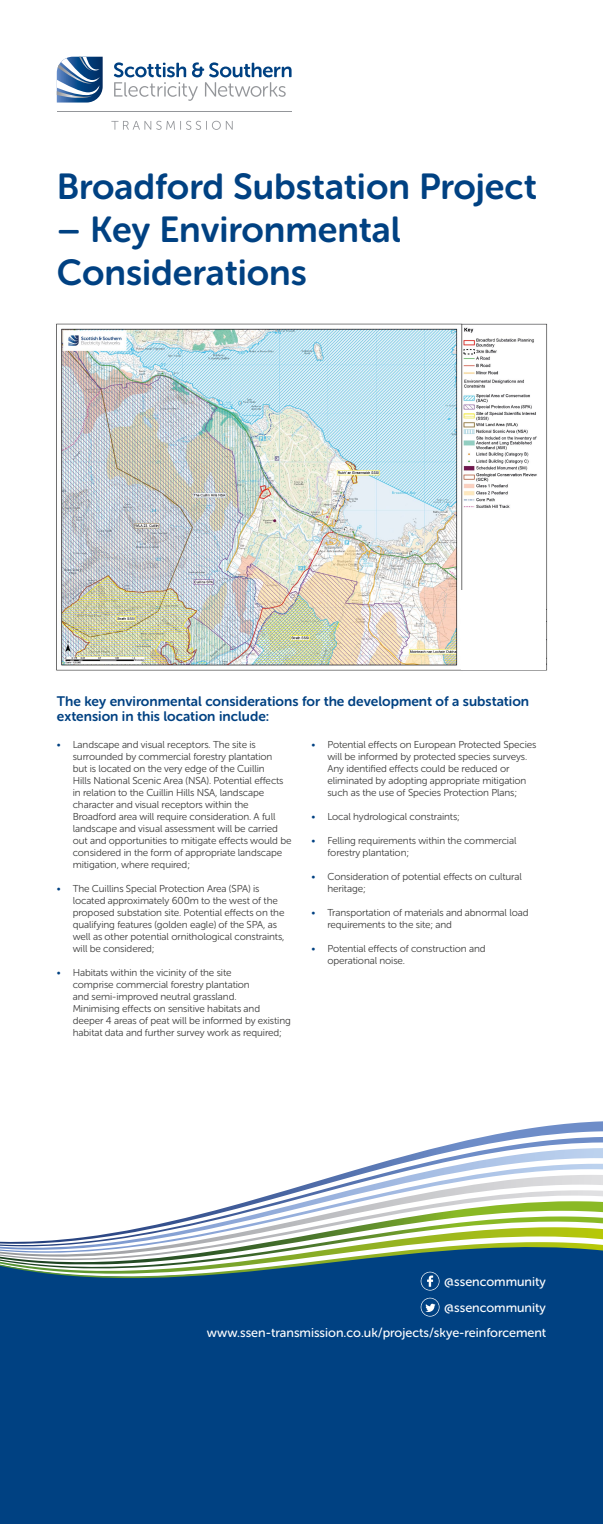
<style>
.page{position:relative;width:603px;height:1524px;background:#fff}
.page>*{position:absolute;margin:0;border:0;box-sizing:border-box;transform-origin:0 0}
.t1{font:36px/43.2px "Museo Sans Rounded 700";color:#004182}
.t2{font:13.8px/14.5px "Museo Sans Rounded 700";color:#004182}
.t3{font:12.7px "Museo Sans Rounded 500";color:#fff}
.t4{font:10px/12px "Museo Sans Rounded 300";letter-spacing:-.01em;color:#3c3c3b}
.s1{color:#004182}
</style>
<div class="page">
<img style="left:56px;top:323px;width:492px;height:348px">
<div style="left:461px;top:590px;width:84px;height:79px;background:#fff"></div>
<div style="left:0;top:1290px;width:602px;height:234px;background:#004182"></div>
<svg style="left:435px;top:1127px;width:105px;height:21px"></svg>
<svg style="left:380px;top:1148px;width:222px;height:15px"></svg>
<svg style="left:338px;top:1163px;width:264px;height:12px"></svg>
<svg style="left:301px;top:1175px;width:301px;height:11px"></svg>
<svg style="left:57px;top:57px;width:46px;height:46px"></svg>
<svg style="left:114px;top:62px;width:177px;height:39px"></svg>
<hr style="left:57px;top:111px;width:234px;height:1px;background:#94969a">
<svg style="left:111px;top:121px;width:121px;height:9px"></svg>
<svg style="left:420px;top:1297px;width:19px;height:19px"></svg>
<svg style="left:0;top:1186px;width:602px;height:104px"></svg>
<h1 class="t1" style="left:57px;top:165px;width:481px">Broadford Substation Project</h1>
<h1 class="t1" style="left:57px;top:208px;width:345px">– Key Environmental<br>Considerations</h1>
<h2 class="t2" style="left:57px;top:694px;width:473px">The key environmental considerations for the development of a substation extension in this location include:</h2>
<p class="t4" style="left:73px;top:738px;width:220px;text-indent:-16px"><span class="s1">•</span> Landscape and visual receptors. The site is surrounded by commercial forestry plantation<br>but is located on the very edge of the Cuillin<br>Hills National Scenic Area (NSA). Potential effects in relation to the Cuillin Hills NSA, landscape character and visual receptors within the Broadford area will require consideration. A full landscape and visual assessment will be carried out and opportunities to mitigate effects would be considered in the form of appropriate landscape mitigation, where required;</p>
<p class="t4" style="left:73px;top:882px;width:213px;text-indent:-16px"><span class="s1">•</span> The Cuillins Special Protection Area (SPA) is located approximately 600m to the west of the proposed substation site. Potential effects on the qualifying features (golden eagle) of the SPA, as well as other potential ornithological constraints, will be considered;</p>
<p class="t4" style="left:73px;top:966px;width:219px;text-indent:-16px"><span class="s1">•</span> Habitats within the vicinity of the site<br>comprise commercial forestry plantation<br>and semi-improved neutral grassland.<br>Minimising effects on sensitive habitats and deeper 4 areas of peat will be informed by existing habitat data and further survey work as required;</p>
<p class="t4" style="left:327px;top:738px;width:210px;text-indent:-16px"><span class="s1">•</span> Potential effects on European Protected Species will be informed by protected species surveys.<br>Any identified effects could be reduced or eliminated by adopting appropriate mitigation such as the use of Species Protection Plans;</p>
<p class="t4" style="left:311px;top:810px;width:150px"><span class="s1">•</span> Local hydrological constraints;</p>
<p class="t4" style="left:327px;top:834px;width:190px;text-indent:-16px"><span class="s1">•</span> Felling requirements within the commercial forestry plantation;</p>
<p class="t4" style="left:327px;top:870px;width:196px;text-indent:-16px"><span class="s1">•</span> Consideration of potential effects on cultural heritage;</p>
<p class="t4" style="left:327px;top:906px;width:202px;text-indent:-16px"><span class="s1">•</span> Transportation of materials and abnormal load requirements to the site; and</p>
<p class="t4" style="left:327px;top:942px;width:160px;text-indent:-16px"><span class="s1">•</span> Potential effects of construction and operational noise.</p>
<p class="t3" style="left:444px;top:1274px;width:103px">@ssencommunity</p>
<p class="t3" style="left:207px;top:1325px;width:340px">www.ssen-transmission.co.uk/projects/skye-reinforcement</p>
<p class="t3" style="left:444px;top:1300px;width:103px">@ssencommunity</p>
</div>
